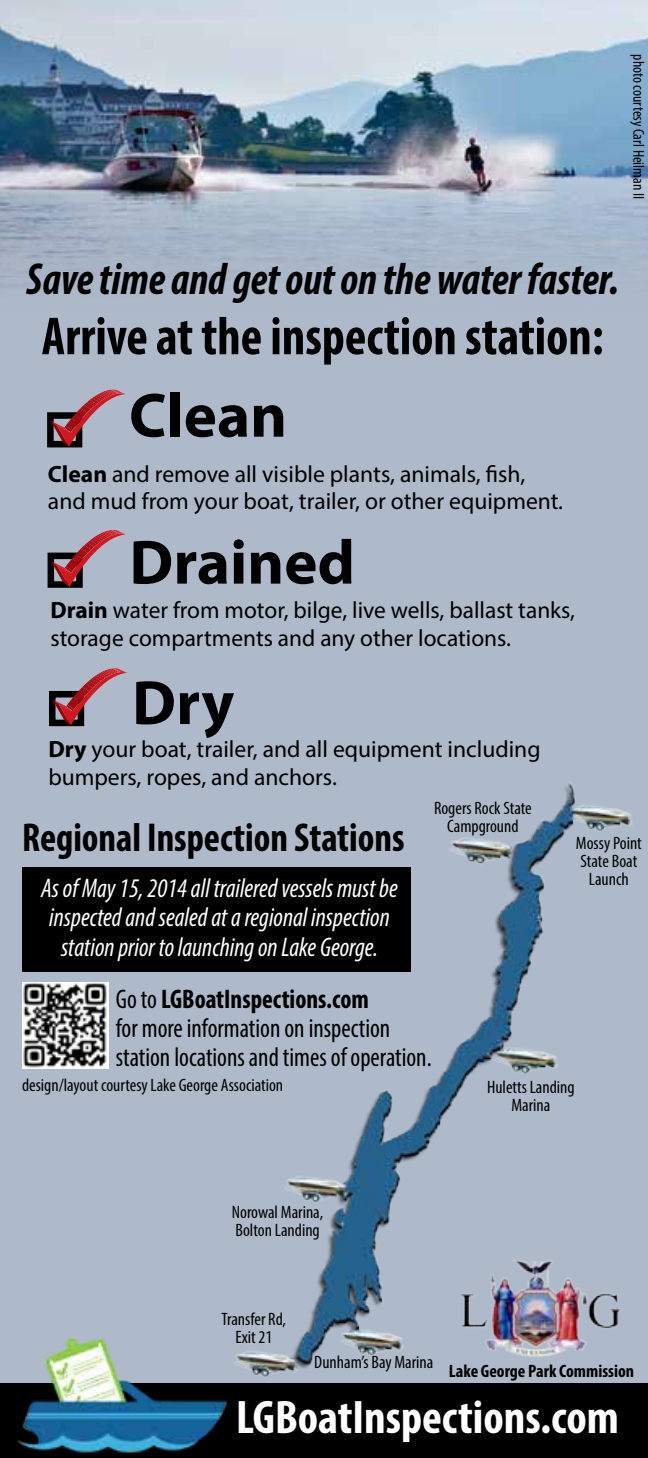
<style>
.page{position:relative;width:648px;height:1458px;background:#fff}
.page>*{position:absolute;margin:0;border:0;box-sizing:border-box;transform-origin:0 0}
.t1{font:700 63px "Myriad Pro";color:#000}
.t2{font:700 condensed 54px "Myriad Pro";color:#000;scale:.95 1}
.t3{font:700 condensed 47.25px "Myriad Pro";color:#fff}
.t4{font:italic 700 condensed 45px "Myriad Pro";color:#000;scale:.95 1}
.t5{font:700 condensed 40.5px "Myriad Pro";color:#000;scale:.95 1}
.t6{font:italic condensed 27px/29.2px "Myriad Pro";color:#fff;text-align:center;scale:.95 1}
.t7{font:condensed 27px/29.2px "Myriad Pro";color:#000;scale:.95 1}
.t8{font:23.62px/28.3px "Myriad Pro";color:#000}
.t9{font:condensed 18px/18px "Myriad Pro";color:#000;text-align:center}
.t10{font:700 condensed 18px "Myriad Pro";color:#000}
.t11{font:condensed 15.75px "Myriad Pro";color:#000}
.s1{font-weight:700}
.s2{font-style:italic}
</style>
<div class="page">
<div style="left:0;top:171px;width:648px;height:1235px;background:#aebaca"></div>
<img style="left:166px;top:783px;width:466px;height:594px">
<div style="left:0;top:1383px;width:648px;height:75px;background:#000"></div>
<div style="left:23px;top:868px;width:388px;height:104px;background:#000"></div>
<img style="left:449px;top:1256px;width:179px;height:103px">
<img style="left:0;top:0;width:648px;height:287px">
<div style="left:47px;top:412px;width:35px;height:35px;border:7px solid #000"></div>
<svg style="left:50px;top:389px;width:75px;height:58px"></svg>
<div style="left:48px;top:553px;width:35px;height:35px;border:7px solid #000"></div>
<svg style="left:51px;top:530px;width:75px;height:57px"></svg>
<div style="left:49px;top:691px;width:35px;height:35px;border:7px solid #000"></div>
<svg style="left:52px;top:668px;width:75px;height:57px"></svg>
<img style="left:23px;top:982px;width:86px;height:87px">
<img style="left:17px;top:1320px;width:213px;height:133px">
<p class="t9" style="left:646px;top:10px;width:167px;rotate:90deg">photo courtesy Carl Heilman II</p>
<p class="t11" style="left:648px;top:54px;width:146px;rotate:90deg">photo courtesy Carl Heilman II</p>
<h3 class="t4" style="left:26px;top:250px;width:626px">Save time and get out on the water faster.</h3>
<h2 class="t2" style="left:42px;top:303px;width:593px">Arrive at the inspection station:</h2>
<h1 class="t1" style="left:129px;top:374px;width:160px">Clean</h1>
<p class="t8" style="left:48px;top:460px;width:517px;line-height:27px"><span class="s1">Clean</span> and remove all visible plants, animals, fish, and mud from your boat, trailer, or other equipment<span class="s2">.</span></p>
<h1 class="t1" style="left:129px;top:521px;width:227px">Drained</h1>
<p class="t8" style="left:50px;top:596px;width:526px"><span class="s1">Drain</span> water from motor, bilge, live wells, ballast tanks, storage compartments and any other locations.</p>
<h1 class="t1" style="left:132px;top:662px;width:104px">Dry</h1>
<p class="t8" style="left:48px;top:735px;width:494px"><span class="s1">Dry</span> your boat, trailer, and all equipment including bumpers, ropes, and anchors.</p>
<h3 class="t5" style="left:22px;top:812px;width:404px">Regional Inspection Stations</h3>
<p class="t6" style="left:41px;top:873px;width:377px">As of May 15, 2014 all trailered vessels must be inspected and sealed at a regional inspection station prior to launching on Lake George.</p>
<p class="t9" style="left:434px;top:799px;width:99px">Rogers Rock State<br>Campground</p>
<p class="t7" style="left:116px;top:984px;width:334px">Go to <span class="s1">LGBoatInspections.com<br></span>for more information on inspection station locations and times of operation.</p>
<p class="t9" style="left:576px;top:833px;width:67px">Mossy Point<br>State Boat<br>Launch</p>
<p class="t9" style="left:22px;top:1076px;width:263px">design/layout courtesy Lake George Association</p>
<p class="t9" style="left:487px;top:1078px;width:89px">Huletts Landing<br>Marina</p>
<p class="t9" style="left:232px;top:1203px;width:93px;text-align:left">Norowal Marina,<br>Bolton Landing</p>
<p class="t9" style="left:222px;top:1310px;width:66px">Transfer Rd,<br>Exit 21</p>
<p class="t9" style="left:314px;top:1353px;width:121px">Dunham’s Bay Marina</p>
<p class="t10" style="left:449px;top:1360px;width:187px">Lake George Park Commission</p>
<h3 class="t3" style="left:236px;top:1388px;width:384px">LGBoatInspections.com</h3>
</div>
